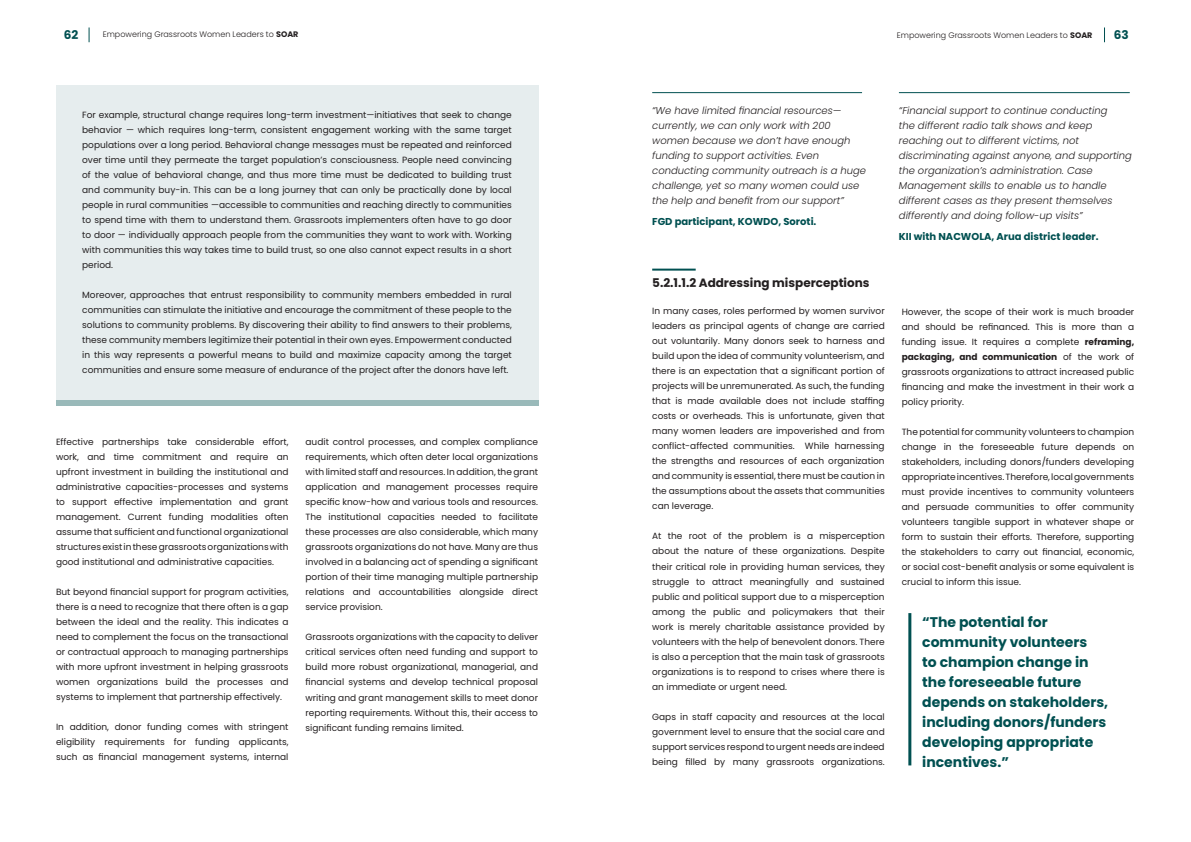
<style>
.page{position:relative;width:1191px;height:842px;background:#fff}
.page>*{position:absolute;margin:0;border:0;box-sizing:border-box;transform-origin:0 0}
.t1{font:700 14px/20px "Poppins";color:#005051}
.t2{font:700 12px "Poppins";color:#231f20}
.t3{font:700 12px "Poppins";color:#005051}
.t4{font:italic 300 10px/15px "Poppins";color:#231f20}
.t5{font:700 10px "Poppins";color:#005051}
.t6{font:9px/15px "Poppins";color:#231f20;text-align:justify}
.t7{font:300 8px "Poppins";color:#231f20}
.s1{font-weight:700}
</style>
<div class="page">
<svg style="left:89px;top:27px;width:1px;height:15px"></svg>
<svg style="left:1104px;top:27px;width:1px;height:15px"></svg>
<div style="left:57px;top:85px;width:482px;height:320px;background:#e6edee"></div>
<div style="left:57px;top:400px;width:482px;height:5px;background:#99b9b9"></div>
<hr style="left:652px;top:92px;width:210px;height:1px;background:#005051">
<hr style="left:899px;top:92px;width:230px;height:1px;background:#005051">
<hr style="left:908px;top:613px;width:3px;height:152px;background:#005051">
<hr style="left:652px;top:269px;width:43px;height:2px;background:#005051">
<h2 class="t3" style="left:64px;top:28px;width:16px">62</h2>
<p class="t7" style="left:103px;top:29px;width:197px">Empowering Grassroots Women Leaders to <span class="s1">SOAR</span></p>
<p class="t7" style="left:896px;top:30px;width:197px">Empowering Grassroots Women Leaders to <span class="s1">SOAR</span></p>
<h2 class="t3" style="left:1113px;top:28px;width:16px">63</h2>
<p class="t6" style="left:82px;top:107px;width:431px">For example, structural change requires long-term investment—initiatives that seek to change behavior — which requires long-term, consistent engagement working with the same target populations over a long period. Behavioral change messages must be repeated and reinforced over time until they permeate the target population’s consciousness. People need convincing of the value of behavioral change, and thus more time must be dedicated to building trust and community buy-in. This can be a long journey that can only be practically done by local people in rural communities —accessible to communities and reaching directly to communities to spend time with them to understand them. Grassroots implementers often have to go door to door — individually approach people from the communities they want to work with. Working with communities this way takes time to build trust, so one also cannot expect results in a short period.</p>
<p class="t6" style="left:82px;top:287px;width:431px">Moreover, approaches that entrust responsibility to community members embedded in rural communities can stimulate the initiative and encourage the commitment of these people to the solutions to community problems. By discovering their ability to find answers to their problems, these community members legitimize their potential in their own eyes. Empowerment conducted in this way represents a powerful means to build and maximize capacity among the target communities and ensure some measure of endurance of the project after the donors have left.</p>
<p class="t6" style="left:56px;top:435px;width:234px">Effective partnerships take considerable effort, work, and time commitment and require an upfront investment in building the institutional and administrative capacities-processes and systems to support effective implementation and grant management. Current funding modalities often assume that sufficient and functional organizational structures exist in these grassroots organizations with good institutional and administrative capacities.</p>
<p class="t6" style="left:56px;top:585px;width:234px">But beyond financial support for program activities, there is a need to recognize that there often is a gap between the ideal and the reality. This indicates a need to complement the focus on the transactional or contractual approach to managing partnerships with more upfront investment in helping grassroots women organizations build the processes and systems to implement that partnership effectively.</p>
<p class="t6" style="left:56px;top:720px;width:234px">In addition, donor funding comes with stringent eligibility requirements for funding applicants, such as financial management systems, internal</p>
<p class="t6" style="left:305px;top:435px;width:234px">audit control processes, and complex compliance requirements, which often deter local organizations with limited staff and resources. In addition, the grant application and management processes require specific know-how and various tools and resources.<br>The institutional capacities needed to facilitate these processes are also considerable, which many grassroots organizations do not have. Many are thus involved in a balancing act of spending a significant portion of their time managing multiple partnership relations and accountabilities alongside direct service provision.</p>
<p class="t6" style="left:305px;top:630px;width:234px">Grassroots organizations with the capacity to deliver critical services often need funding and support to build more robust organizational, managerial, and financial systems and develop technical proposal writing and grant management skills to meet donor reporting requirements. Without this, their access to significant funding remains limited.</p>
<p class="t4" style="left:652px;top:104px;width:215px">“We have limited financial resources— currently, we can only work with 200 women because we don’t have enough funding to support activities. Even conducting community outreach is a huge challenge, yet so many women could use the help and benefit from our support”</p>
<p class="t5" style="left:652px;top:216px;width:166px">FGD participant, KOWDO, Soroti.</p>
<h2 class="t2" style="left:652px;top:276px;width:219px">5.2.1.1.2 Addressing misperceptions</h2>
<p class="t6" style="left:652px;top:304px;width:234px">In many cases, roles performed by women survivor leaders as principal agents of change are carried out voluntarily. Many donors seek to harness and build upon the idea of community volunteerism, and there is an expectation that a significant portion of projects will be unremunerated. As such, the funding that is made available does not include staffing costs or overheads. This is unfortunate, given that many women leaders are impoverished and from conflict-affected communities. While harnessing the strengths and resources of each organization and community is essential, there must be caution in the assumptions about the assets that communities can leverage.</p>
<p class="t6" style="left:652px;top:529px;width:234px">At the root of the problem is a misperception about the nature of these organizations. Despite their critical role in providing human services, they struggle to attract meaningfully and sustained public and political support due to a misperception among the public and policymakers that their work is merely charitable assistance provided by volunteers with the help of benevolent donors. There is also a perception that the main task of grassroots organizations is to respond to crises where there is an immediate or urgent need.</p>
<p class="t6" style="left:652px;top:709px;width:234px">Gaps in staff capacity and resources at the local government level to ensure that the social care and support services respond to urgent needs are indeed being filled by many grassroots organizations.</p>
<p class="t4" style="left:899px;top:104px;width:234px">“Financial support to continue conducting<br>the different radio talk shows and keep reaching out to different victims, not discriminating against anyone, and supporting the organization’s administration. Case Management skills to enable us to handle different cases as they present themselves differently and doing follow-up visits”</p>
<p class="t5" style="left:899px;top:231px;width:201px">KII with NACWOLA, Arua district leader.</p>
<p class="t6" style="left:901px;top:304px;width:234px">However, the scope of their work is much broader and should be refinanced. This is more than a funding issue. It requires a complete <span class="s1">reframing, packaging, and communication</span> of the work of grassroots organizations to attract increased public financing and make the investment in their work a policy priority.</p>
<p class="t6" style="left:901px;top:424px;width:234px">The potential for community volunteers to champion change in the foreseeable future depends on stakeholders, including donors/funders developing appropriate incentives. Therefore, local governments must provide incentives to community volunteers and persuade communities to offer community volunteers tangible support in whatever shape or form to sustain their efforts. Therefore, supporting the stakeholders to carry out financial, economic, or social cost-benefit analysis or some equivalent is crucial to inform this issue.</p>
<h1 class="t1" style="left:922px;top:612px;width:188px">“The potential for community volunteers<br>to champion change in the foreseeable future depends on stakeholders, including donors/funders developing appropriate incentives.”</h1>
</div>
